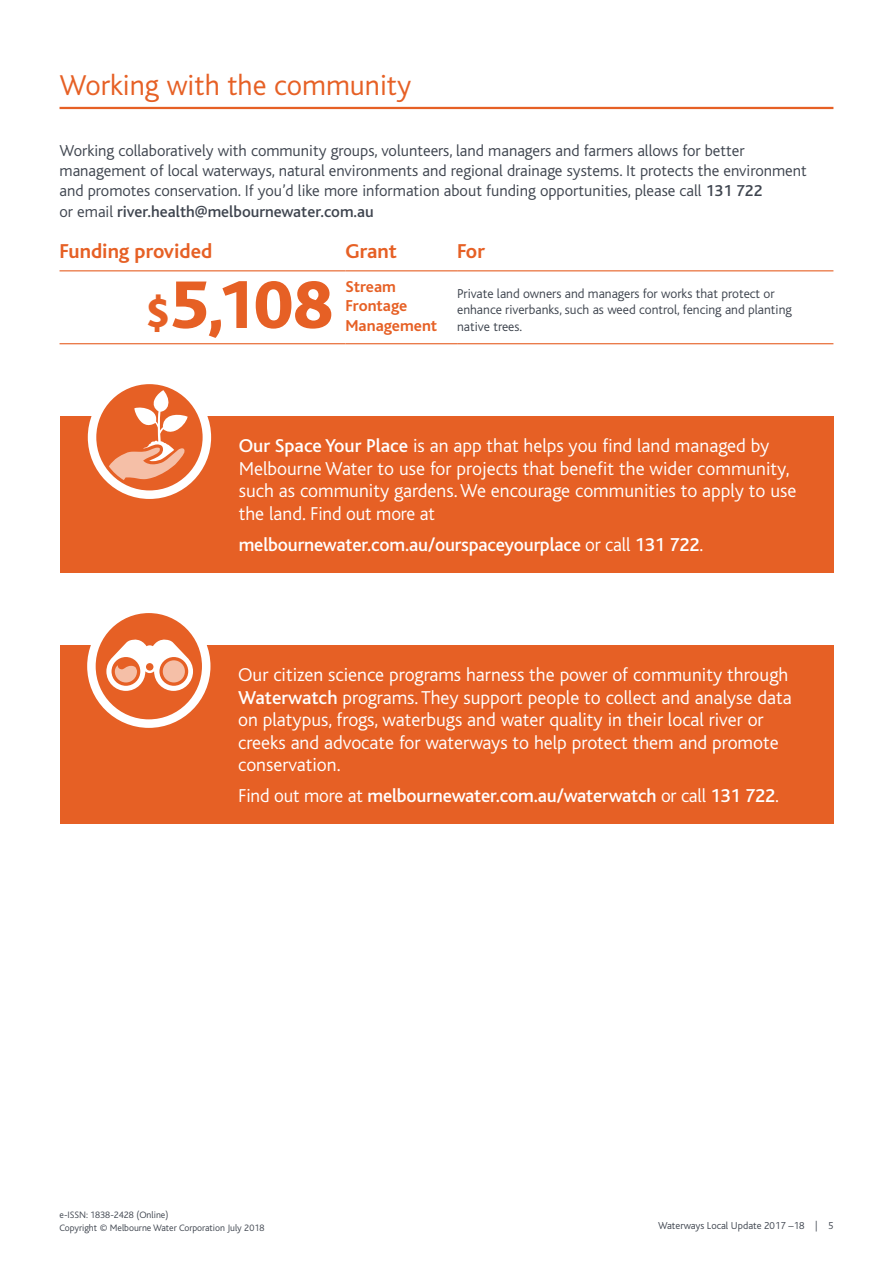
<style>
.page{position:relative;width:893px;height:1263px;background:#fff}
.page>*{position:absolute;margin:0;border:0;box-sizing:border-box;transform-origin:0 0}
.t1{font:800 70.5px "Bliss";color:#e66025}
.t2{font:300 30px "Bliss";color:#e66025}
.t3{font:700 21px "Bliss";color:#e66025}
.t4{font:300 19.5px/22.5px "Bliss";color:#fff}
.t5{font:500 19.5px "Bliss";letter-spacing:-.01em;color:#fff}
.t6{font:300 16.5px/20.2px "Bliss";color:#3f454f}
.t7{font:700 16.5px/19.5px "Bliss";color:#e66025}
.t8{font:300 13.5px/16.5px "Bliss";color:#3f454f}
.t9{font:300 10.5px "Bliss";color:#3f454f}
.t10{font:300 9.75px/12.8px "Bliss";color:#3f454f}
.s1{font-weight:500}
.s2{font-size:45px}
.s3{font-weight:300}
</style>
<div class="page">
<hr style="left:60px;top:270px;width:285px;height:1px;background:#e66025">
<hr style="left:345px;top:270px;width:112px;height:1px;background:#e66025">
<hr style="left:457px;top:270px;width:376px;height:1px;background:#e66025">
<hr style="left:60px;top:343px;width:285px;height:1px;background:#e66025">
<hr style="left:345px;top:343px;width:112px;height:1px;background:#e66025">
<hr style="left:457px;top:343px;width:376px;height:1px;background:#e66025">
<hr style="left:60px;top:107px;width:773px;height:2px;background:#e66025">
<div style="left:60px;top:645px;width:773px;height:178px;background:#e66025"></div>
<div style="left:87px;top:604px;width:123px;height:124px;background:#fff;border-radius:50%"></div>
<div style="left:96px;top:613px;width:106px;height:106px;background:#e66025;border-radius:50%"></div>
<svg style="left:106px;top:639px;width:87px;height:52px"></svg>
<div style="left:60px;top:416px;width:774px;height:157px;background:#e66025"></div>
<div style="left:88px;top:376px;width:123px;height:123px;background:#fff;border-radius:50%"></div>
<div style="left:96px;top:384px;width:107px;height:106px;background:#e66025;border-radius:50%"></div>
<svg style="left:109px;top:390px;width:79px;height:90px"></svg>
<h2 class="t2" style="left:60px;top:70px;width:353px">Working with the community</h2>
<p class="t6" style="left:60px;top:141px;width:749px">Working collaboratively with community groups, volunteers, land managers and farmers allows for better management of local waterways, natural environments and regional drainage systems. It protects the environment and promotes conservation. If you’d like more information about funding opportunities, please call <span class="s1">131 722<br></span>or email <span class="s1">river.health@melbournewater.com.au</span></p>
<p class="t3" style="left:60px;top:240px;width:154px">Funding provided</p>
<p class="t3" style="left:345px;top:240px;width:53px">Grant</p>
<p class="t3" style="left:457px;top:240px;width:29px">For</p>
<h1 class="t1" style="left:145px;top:268px;width:189px"><span class="s2">$</span>5,108</h1>
<p class="t7" style="left:345px;top:277px;width:93px">Stream<br>Frontage<br>Management</p>
<p class="t8" style="left:457px;top:286px;width:336px">Private land owners and managers for works that protect or enhance riverbanks, such as weed control, fencing and planting native trees.</p>
<p class="t4" style="left:239px;top:435px;width:559px"><span class="s1">Our Space Your Place</span> is an app that helps you find land managed by Melbourne Water to use for projects that benefit the wider community, such as community gardens. We encourage communities to apply to use the land. Find out more at</p>
<p class="t5" style="left:239px;top:534px;width:466px">melbournewater.com.au/ourspaceyourplace <span class="s3">or call</span> 131 722<span class="s3">.</span></p>
<p class="t4" style="left:238px;top:664px;width:555px">Our citizen science programs harness the power of community through <span class="s1">Waterwatch</span> programs. They support people to collect and analyse data on platypus, frogs, waterbugs and water quality in their local river or creeks and advocate for waterways to help protect them and promote conservation.</p>
<p class="t5" style="left:238px;top:786px;width:542px"><span class="s3">Find out more at</span> melbournewater.com.au/waterwatch <span class="s3">or call</span> 131 722<span class="s3">.</span></p>
<p class="t10" style="left:60px;top:1208px;width:206px">e-ISSN: 1838-2428 (Online)<br>Copyright © Melbourne Water Corporation July 2018</p>
<p class="t9" style="left:658px;top:1220px;width:177px">Waterways Local Update 2017 –18 | 5</p>
</div>
